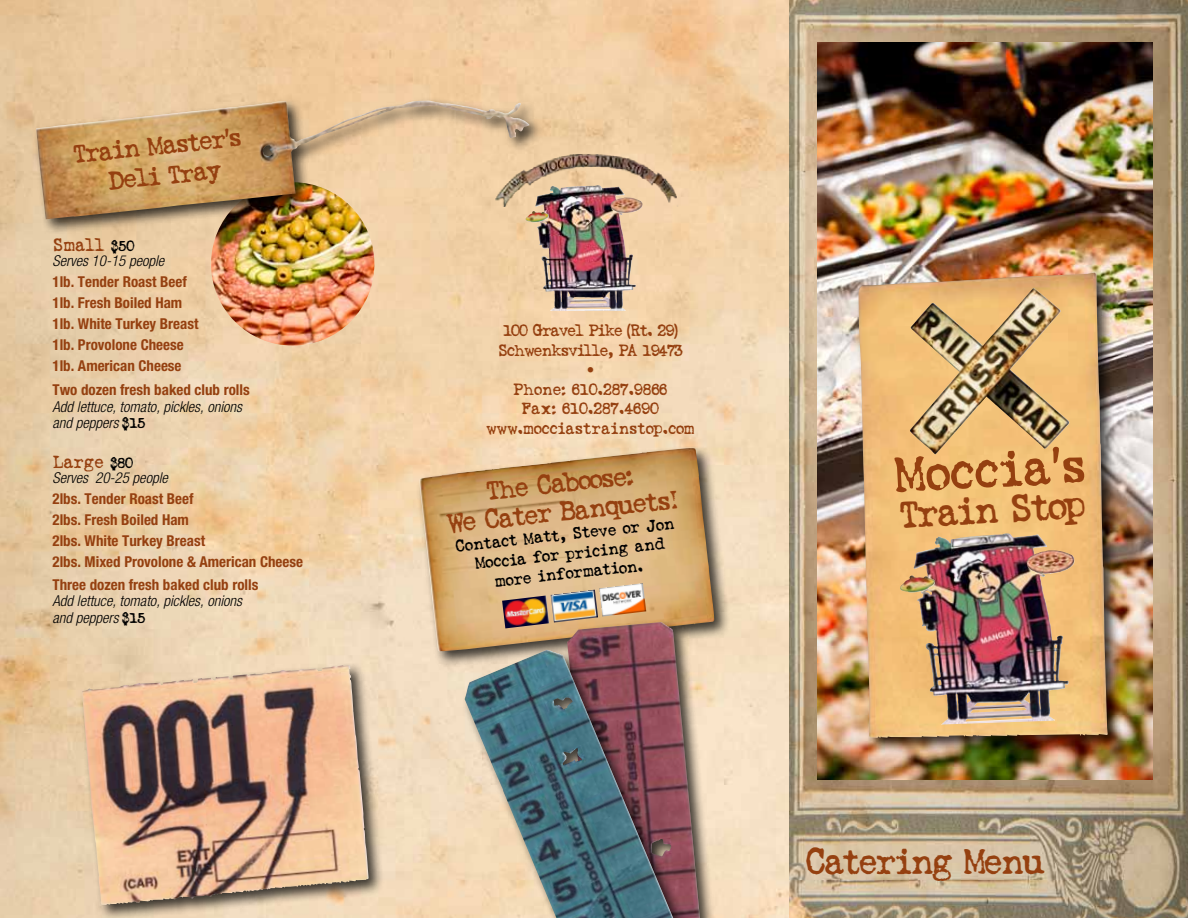
<style>
.page{position:relative;width:1188px;height:918px;background:#fff}
.page>*{position:absolute;margin:0;border:0;box-sizing:border-box;transform-origin:0 0}
.t1{font:50.4px "Love Letter Typewriter";color:#954010}
.t2{font:38.55px "Love Letter Typewriter";color:#954010}
.t3{font:36px "Love Letter Typewriter";letter-spacing:-.1em;color:#954010}
.t4{font:27px/28.5px "Love Letter Typewriter";color:#954010;text-align:center}
.t5{font:26.1px/30px "Love Letter Typewriter";color:#954010;text-align:center}
.t6{font:18px "Love Letter Typewriter";letter-spacing:-.05em;color:#954010}
.t7{font:16.5px/19.8px "Love Letter Typewriter";letter-spacing:-.05em;color:#954010;text-align:center}
.t8{font:16.5px/19.5px "Love Letter Typewriter";color:#000;text-align:center}
.t9{font:16.5px/19.8px "Love Letter Typewriter";letter-spacing:-.1em;color:#954010;text-align:center}
.t10{font:700 condensed 15px/21px "Helvetica Neue";color:#954010}
.t11{font:italic 300 condensed 15px/16.5px "Helvetica Neue";color:#000}
.t12{font:15px "Helvetica Neue";color:#954010}
.s1{font-size:15px;color:#000}
.s2{font-family:"Love Letter Typewriter";font-weight:400;font-style:normal;font-stretch:normal}
</style>
<div class="page">
<img style="left:0;top:0;width:1188px;height:918px">
<img style="left:211px;top:182px;width:163px;height:164px;border-radius:82px">
<div style="left:33px;top:97px;width:512px;height:138px;background:#000;opacity:.75"></div>
<img style="left:36px;top:101px;width:493px;height:118px">
<div style="left:416px;top:444px;width:315px;height:223px;background:#000;opacity:.75"></div>
<img style="left:420px;top:448px;width:294px;height:204px">
<img style="left:493px;top:141px;width:185px;height:66px">
<img style="left:535px;top:185px;width:74px;height:125px">
<img style="left:526px;top:211px;width:23px;height:11px">
<img style="left:610px;top:198px;width:33px;height:15px">
<img style="left:818px;top:43px;width:335px;height:736px">
<div style="left:79px;top:662px;width:305px;height:256px;background:#000;opacity:.75"></div>
<img style="left:82px;top:666px;width:255px;height:239px">
<div style="left:564px;top:618px;width:158px;height:300px;background:#000;opacity:.75"></div>
<img style="left:567px;top:622px;width:133px;height:25px">
<div style="left:461px;top:647px;width:255px;height:271px;background:#000;opacity:.75"></div>
<img style="left:465px;top:650px;width:208px;height:268px">
<div style="left:855px;top:269px;width:269px;height:485px;background:#000;opacity:.75"></div>
<img style="left:858px;top:273px;width:250px;height:465px">
<img style="left:914px;top:532px;width:130px;height:190px">
<img style="left:899px;top:575px;width:36px;height:18px">
<img style="left:1026px;top:550px;width:49px;height:24px">
<img style="left:909px;top:288px;width:161px;height:167px">
<img style="left:502px;top:596px;width:47px;height:32px">
<img style="left:551px;top:590px;width:47px;height:33px">
<img style="left:599px;top:583px;width:47px;height:34px">
<h3 class="t5" style="left:71px;top:141px;width:172px;rotate:-6deg">Train Master’s<br>Deli Tray</h3>
<p class="t6" style="left:52px;top:237px;width:84px">Small <span class="s1">$50</span></p>
<p class="t11" style="left:52px;top:253px;width:113px">Serves 10-15 people</p>
<p class="t10" style="left:52px;top:271px;width:147px">1lb. Tender Roast Beef<br>1lb. Fresh Boiled Ham<br>1lb. White Turkey Breast<br>1lb. Provolone Cheese<br>1lb. American Cheese</p>
<p class="t10" style="left:52px;top:379px;width:199px">Two dozen fresh baked club rolls</p>
<p class="t11" style="left:52px;top:398px;width:191px">Add lettuce, tomato, pickles, onions and peppers <span class="s2">$15</span></p>
<p class="t6" style="left:52px;top:454px;width:83px">Large <span class="s1">$80</span></p>
<p class="t11" style="left:52px;top:469px;width:117px">Serves 20-25 people</p>
<p class="t10" style="left:52px;top:488px;width:252px">2lbs. Tender Roast Beef<br>2lbs. Fresh Boiled Ham<br>2lbs. White Turkey Breast<br>2lbs. Mixed Provolone &amp; American Cheese</p>
<p class="t10" style="left:52px;top:573px;width:207px">Three dozen fresh baked club rolls</p>
<p class="t11" style="left:52px;top:592px;width:191px">Add lettuce, tomato, pickles, onions and peppers <span class="s2">$15</span></p>
<p class="t9" style="left:498px;top:321px;width:187px">100 Gravel Pike (Rt. 29)<br>Schwenksville, PA 19473</p>
<p class="t12" style="left:587px;top:361px;width:9px">•</p>
<p class="t7" style="left:486px;top:380px;width:211px">Phone: 610.287.9866<br>Fax: 610.287.4690 www.mocciastrainstop.com</p>
<h3 class="t4" style="left:442px;top:482px;width:235px;rotate:-6deg">The Caboose:<br>We Cater Banquets!</h3>
<p class="t8" style="left:454px;top:537px;width:222px;rotate:-6deg">Contact Matt, Steve or Jon<br>Moccia for pricing and more information.</p>
<h1 class="t1" style="left:892px;top:453px;width:196px;rotate:-3deg">Moccia’s</h1>
<h2 class="t2" style="left:898px;top:497px;width:189px;rotate:-3deg">Train Stop</h2>
<h3 class="t3" style="left:804px;top:846px;width:243px">Catering Menu</h3>
</div>
